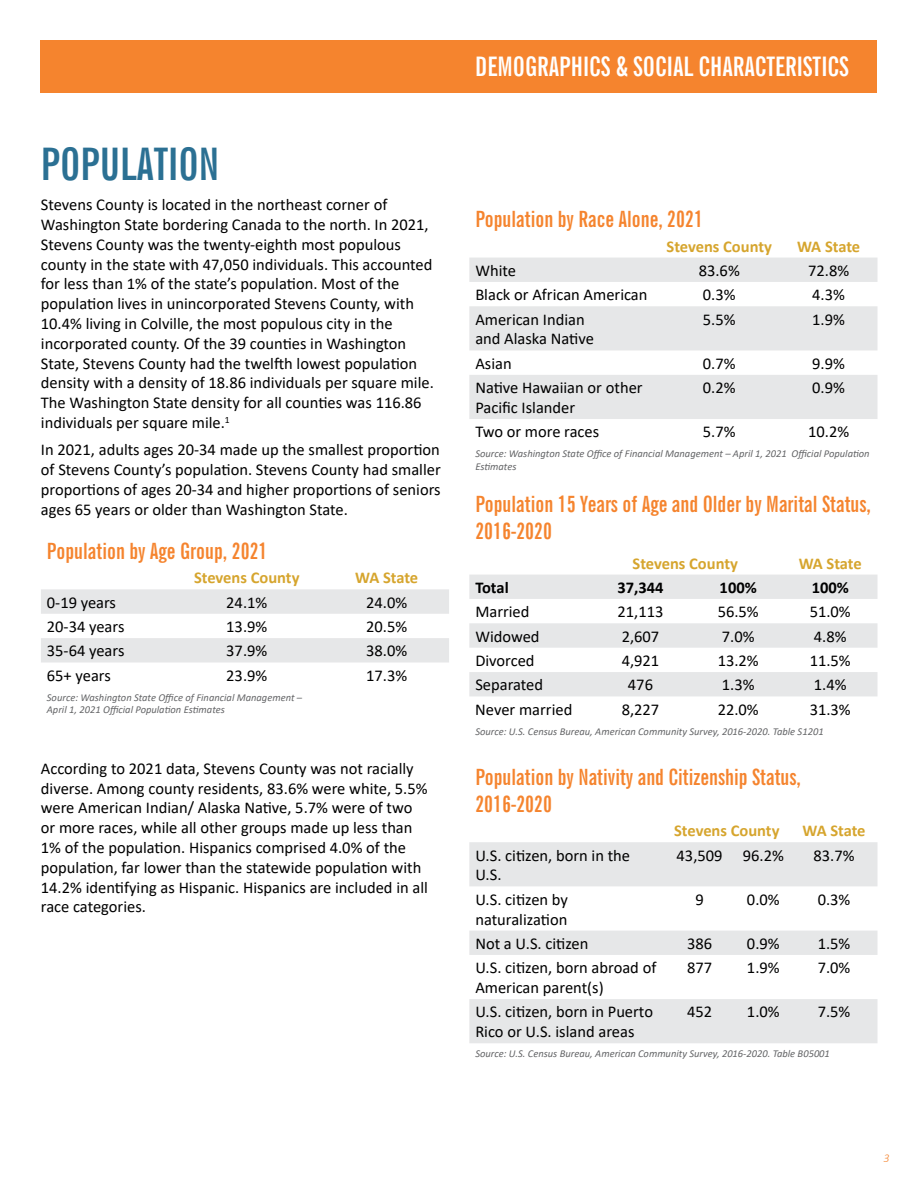
<style>
.page{position:relative;width:918px;height:1188px;background:#fff}
.page>*{position:absolute;margin:0;border:0;box-sizing:border-box;transform-origin:0 0}
.t1{font:700 extra-condensed 45px "News Gothic BT";color:#2b7093}
.t2{font:700 extra-condensed 27px "News Gothic BT";color:#fff}
.t3{font:700 extra-condensed 22.5px/27px "News Gothic BT";color:#f5842e}
.t4{font:16.5px/19.8px "Calibri";color:#000}
.t5{font:700 16.5px "Calibri";color:#d6a52e}
.t6{font:700 16.5px "Calibri";color:#000}
.t7{font:italic 300 12px "Calibri";color:#f5842e}
.t8{font:italic 10.5px/12.6px "Calibri";color:#636466}
</style>
<div class="page">
<svg style="left:41px;top:589px;width:408px;height:74px"></svg>
<svg style="left:469px;top:258px;width:409px;height:161px;fill:#e6e7e8"></svg>
<svg style="left:469px;top:575px;width:409px;height:121px;fill:#e6e7e8"></svg>
<svg style="left:469px;top:842px;width:409px;height:201px;fill:#e6e7e8"></svg>
<div style="left:40px;top:40px;width:838px;height:53px;background:#f5842e"></div>
<h1 class="t1" style="left:41px;top:136px;width:180px">POPULATION</h1>
<p class="t4" style="left:41px;top:194px;width:394px">Stevens County is located in the northeast corner of Washington State bordering Canada to the north. In 2021, Stevens County was the twenty-eighth most populous county in the state with 47,050 individuals. This accounted for less than 1% of the state’s population. Most of the population lives in unincorporated Stevens County, with 10.4% living in Colville, the most populous city in the incorporated county. Of the 39 counties in Washington State, Stevens County had the twelfth lowest population density with a density of 18.86 individuals per square mile.<br>The Washington State density for all counties was 116.86 individuals per square mile.<sup>1</sup></p>
<p class="t4" style="left:41px;top:440px;width:401px;text-align:justify">In 2021, adults ages 20-34 made up the smallest proportion of Stevens County’s population. Stevens County had smaller proportions of ages 20-34 and higher proportions of seniors ages 65 years or older than Washington State.</p>
<h3 class="t3" style="left:47px;top:537px;width:222px">Population by Age Group, 2021</h3>
<p class="t5" style="left:194px;top:566px;width:107px">Stevens County</p>
<p class="t5" style="left:355px;top:566px;width:65px">WA State</p>
<p class="t4" style="left:47px;top:592px;width:71px">0-19 years</p>
<p class="t4" style="left:226px;top:592px;width:43px">24.1%</p>
<p class="t4" style="left:366px;top:592px;width:43px">24.0%</p>
<p class="t4" style="left:47px;top:616px;width:79px">20-34 years</p>
<p class="t4" style="left:226px;top:616px;width:43px">13.9%</p>
<p class="t4" style="left:366px;top:616px;width:43px">20.5%</p>
<p class="t4" style="left:47px;top:641px;width:79px">35-64 years</p>
<p class="t4" style="left:226px;top:641px;width:43px">37.9%</p>
<p class="t4" style="left:366px;top:641px;width:43px">38.0%</p>
<p class="t4" style="left:47px;top:665px;width:65px">65+ years</p>
<p class="t4" style="left:226px;top:665px;width:43px">23.9%</p>
<p class="t4" style="left:366px;top:665px;width:43px">17.3%</p>
<p class="t8" style="left:47px;top:691px;width:257px">Source: Washington State Office of Financial Management –<br>April 1, 2021 Official Population Estimates</p>
<p class="t4" style="left:41px;top:758px;width:389px">According to 2021 data, Stevens County was not racially diverse. Among county residents, 83.6% were white, 5.5% were American Indian/ Alaska Native, 5.7% were of two or more races, while all other groups made up less than 1% of the population. Hispanics comprised 4.0% of the population, far lower than the statewide population with 14.2% identifying as Hispanic. Hispanics are included in all race categories.</p>
<h2 class="t2" style="left:475px;top:50px;width:375px">DEMOGRAPHICS &amp; SOCIAL CHARACTERISTICS</h2>
<h3 class="t3" style="left:475px;top:205px;width:229px">Population by Race Alone, 2021</h3>
<p class="t5" style="left:667px;top:234px;width:107px">Stevens County</p>
<p class="t5" style="left:797px;top:234px;width:65px">WA State</p>
<p class="t4" style="left:475px;top:260px;width:42px">White</p>
<p class="t4" style="left:699px;top:260px;width:43px">83.6%</p>
<p class="t4" style="left:808px;top:260px;width:43px">72.8%</p>
<p class="t4" style="left:475px;top:285px;width:174px">Black or African American</p>
<p class="t4" style="left:703px;top:285px;width:34px">0.3%</p>
<p class="t4" style="left:812px;top:285px;width:34px">4.3%</p>
<p class="t4" style="left:475px;top:309px;width:120px">American Indian and Alaska Native</p>
<p class="t4" style="left:703px;top:309px;width:34px">5.5%</p>
<p class="t4" style="left:812px;top:309px;width:34px">1.9%</p>
<p class="t4" style="left:475px;top:353px;width:38px">Asian</p>
<p class="t4" style="left:703px;top:353px;width:34px">0.7%</p>
<p class="t4" style="left:812px;top:353px;width:34px">9.9%</p>
<p class="t4" style="left:475px;top:377px;width:169px">Native Hawaiian or other<br>Pacific Islander</p>
<p class="t4" style="left:703px;top:377px;width:34px">0.2%</p>
<p class="t4" style="left:812px;top:377px;width:34px">0.9%</p>
<p class="t4" style="left:475px;top:422px;width:125px">Two or more races</p>
<p class="t4" style="left:703px;top:422px;width:34px">5.7%</p>
<p class="t4" style="left:808px;top:422px;width:43px">10.2%</p>
<p class="t8" style="left:475px;top:447px;width:396px">Source: Washington State Office of Financial Management – April 1, 2021 Official Population<br>Estimates</p>
<h3 class="t3" style="left:475px;top:491px;width:397px">Population 15 Years of Age and Older by Marital Status,<br>2016-2020</h3>
<p class="t5" style="left:633px;top:551px;width:107px">Stevens County</p>
<p class="t5" style="left:799px;top:551px;width:65px">WA State</p>
<p class="t6" style="left:475px;top:576px;width:35px">Total</p>
<p class="t6" style="left:617px;top:576px;width:48px">37,344</p>
<p class="t6" style="left:720px;top:576px;width:39px">100%</p>
<p class="t6" style="left:812px;top:576px;width:39px">100%</p>
<p class="t4" style="left:475px;top:602px;width:56px">Married</p>
<p class="t4" style="left:618px;top:602px;width:47px">21,113</p>
<p class="t4" style="left:718px;top:602px;width:43px">56.5%</p>
<p class="t4" style="left:810px;top:602px;width:43px">51.0%</p>
<p class="t4" style="left:475px;top:626px;width:66px">Widowed</p>
<p class="t4" style="left:622px;top:626px;width:39px">2,607</p>
<p class="t4" style="left:722px;top:626px;width:34px">7.0%</p>
<p class="t4" style="left:814px;top:626px;width:34px">4.8%</p>
<p class="t4" style="left:475px;top:650px;width:61px">Divorced</p>
<p class="t4" style="left:622px;top:650px;width:39px">4,921</p>
<p class="t4" style="left:718px;top:650px;width:43px">13.2%</p>
<p class="t4" style="left:810px;top:650px;width:43px">11.5%</p>
<p class="t4" style="left:475px;top:675px;width:69px">Separated</p>
<p class="t4" style="left:628px;top:675px;width:27px">476</p>
<p class="t4" style="left:722px;top:675px;width:34px">1.3%</p>
<p class="t4" style="left:814px;top:675px;width:34px">1.4%</p>
<p class="t4" style="left:475px;top:699px;width:99px">Never married</p>
<p class="t4" style="left:622px;top:699px;width:39px">8,227</p>
<p class="t4" style="left:718px;top:699px;width:43px">22.0%</p>
<p class="t4" style="left:810px;top:699px;width:43px">31.3%</p>
<p class="t8" style="left:475px;top:724px;width:350px">Source: U.S. Census Bureau, American Community Survey, 2016-2020. Table S1201</p>
<h3 class="t3" style="left:475px;top:763px;width:327px">Population by Nativity and Citizenship Status,<br>2016-2020</h3>
<p class="t5" style="left:674px;top:819px;width:107px">Stevens County</p>
<p class="t5" style="left:802px;top:819px;width:65px">WA State</p>
<p class="t4" style="left:475px;top:845px;width:156px">U.S. citizen, born in the<br>U.S.</p>
<p class="t4" style="left:677px;top:845px;width:109px">43,509 96.2%</p>
<p class="t4" style="left:814px;top:845px;width:43px">83.7%</p>
<p class="t4" style="left:475px;top:889px;width:94px">U.S. citizen by naturalization</p>
<p class="t4" style="left:695px;top:889px;width:10px">9</p>
<p class="t4" style="left:747px;top:889px;width:34px">0.0%</p>
<p class="t4" style="left:818px;top:889px;width:34px">0.3%</p>
<p class="t4" style="left:475px;top:933px;width:115px">Not a U.S. citizen</p>
<p class="t4" style="left:687px;top:933px;width:27px">386</p>
<p class="t4" style="left:747px;top:933px;width:34px">0.9%</p>
<p class="t4" style="left:818px;top:933px;width:34px">1.5%</p>
<p class="t4" style="left:475px;top:958px;width:183px">U.S. citizen, born abroad of<br>American parent(s)</p>
<p class="t4" style="left:687px;top:958px;width:27px">877</p>
<p class="t4" style="left:747px;top:958px;width:34px">1.9%</p>
<p class="t4" style="left:818px;top:958px;width:34px">7.0%</p>
<p class="t4" style="left:475px;top:1002px;width:179px">U.S. citizen, born in Puerto<br>Rico or U.S. island areas</p>
<p class="t4" style="left:687px;top:1002px;width:27px">452</p>
<p class="t4" style="left:747px;top:1002px;width:34px">1.0%</p>
<p class="t4" style="left:818px;top:1002px;width:34px">7.5%</p>
<p class="t8" style="left:475px;top:1047px;width:356px">Source: U.S. Census Bureau, American Community Survey, 2016-2020. Table B05001</p>
<p class="t7" style="left:884px;top:1151px;width:8px">3</p>
</div>
